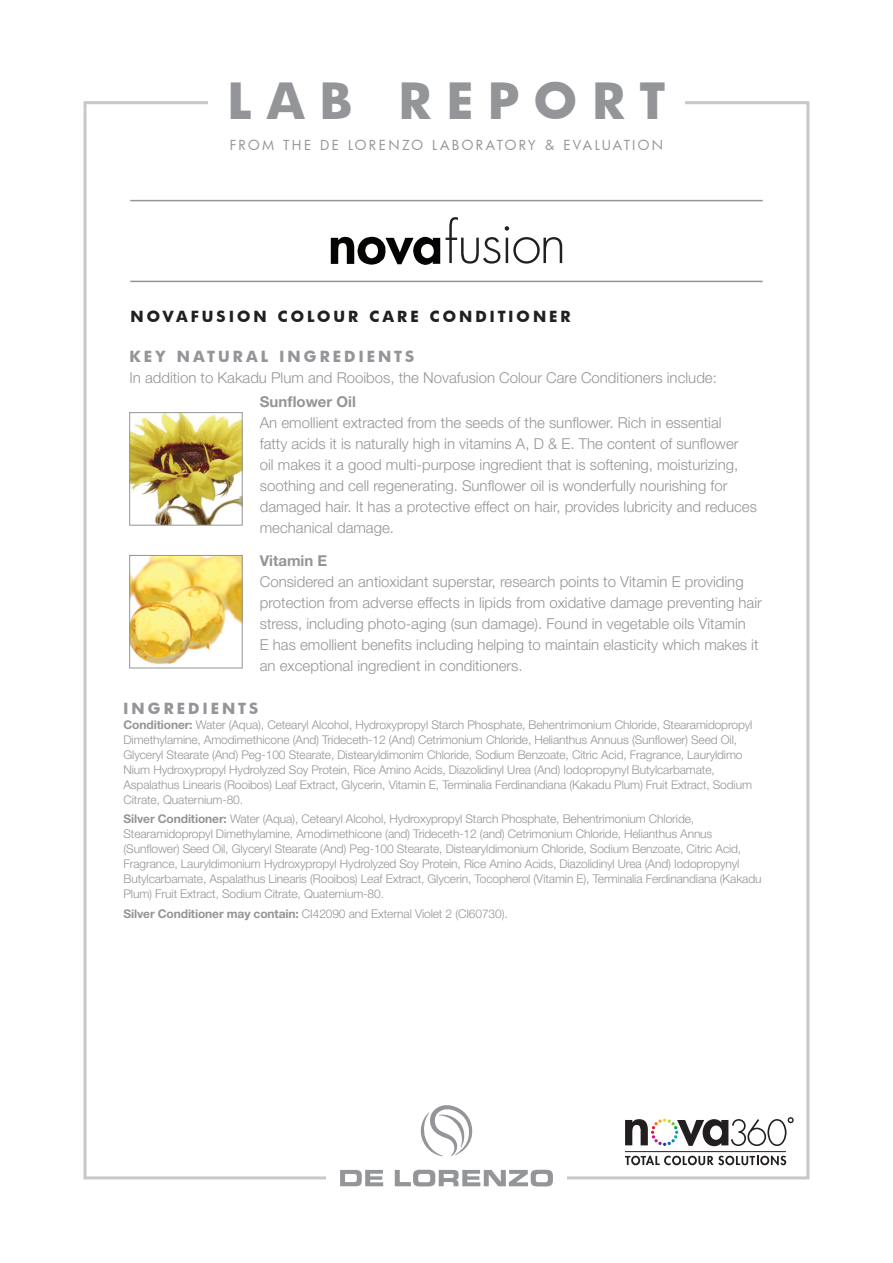
<style>
.page{position:relative;width:893px;height:1263px;background:#fff}
.page>*{position:absolute;margin:0;border:0;box-sizing:border-box;transform-origin:0 0}
.t1{font:700 48.75px "Futura";letter-spacing:.3em;color:#939598}
.t2{font:300 15px/21px "Helvetica Neue LT Std";color:#939598}
.t3{font:700 15px "Futura";letter-spacing:.2em;color:#939598}
.t4{font:700 15px "Futura";letter-spacing:.2em;color:#231f20}
.t5{font:700 15px "Helvetica Neue LT Std";color:#939598}
.t6{font:13.5px "Futura";letter-spacing:.18em;color:#939598}
.t7{font:300 12px/15px "Helvetica Neue LT Std";letter-spacing:-.01em;color:#939598}
.s1{font-weight:700}
</style>
<div class="page">
<svg style="left:340px;top:1170px;width:43px;height:16px"></svg>
<svg style="left:395px;top:1170px;width:158px;height:16px"></svg>
<svg style="left:420px;top:1105px;width:53px;height:51px"></svg>
<hr style="left:130px;top:200px;width:633px;height:1px;background:#939598">
<hr style="left:130px;top:281px;width:633px;height:1px;background:#939598">
<img style="left:131px;top:414px;width:109px;height:109px">
<div style="left:129px;top:412px;width:113px;height:113px;border:1px solid #939598"></div>
<img style="left:131px;top:557px;width:109px;height:108px">
<div style="left:129px;top:555px;width:113px;height:113px;border:1px solid #939598"></div>
<svg style="left:625px;top:1156px;width:161px;height:9px"></svg>
<hr style="left:625px;top:1151px;width:161px;height:1px;background:#231f20">
<svg style="left:625px;top:1117px;width:169px;height:29px"></svg>
<svg style="left:331px;top:236px;width:109px;height:29px"></svg>
<svg style="left:446px;top:217px;width:116px;height:47px"></svg>
<h1 class="t1" style="left:227px;top:66px;width:440px">LAB REPORT</h1>
<p class="t6" style="left:230px;top:136px;width:435px">FROM THE DE LORENZO LABORATORY &amp; EVALUATION</p>
<p class="t4" style="left:130px;top:306px;width:442px">NOVAFUSION COLOUR CARE CONDITIONER</p>
<p class="t3" style="left:129px;top:346px;width:286px">KEY NATURAL INGREDIENTS</p>
<p class="t2" style="left:129px;top:367px;width:589px">In addition to Kakadu Plum and Rooibos, the Novafusion Colour Care Conditioners include:</p>
<p class="t5" style="left:260px;top:393px;width:98px">Sunflower Oil</p>
<p class="t2" style="left:260px;top:412px;width:499px">An emollient extracted from the seeds of the sunflower. Rich in essential<br>fatty acids it is naturally high in vitamins A, D &amp; E. The content of sunflower<br>oil makes it a good multi-purpose ingredient that is softening, moisturizing, soothing and cell regenerating. Sunflower oil is wonderfully nourishing for damaged hair. It has a protective effect on hair, provides lubricity and reduces mechanical damage.</p>
<p class="t5" style="left:260px;top:551px;width:69px">Vitamin E</p>
<p class="t2" style="left:260px;top:571px;width:504px">Considered an antioxidant superstar, research points to Vitamin E providing protection from adverse effects in lipids from oxidative damage preventing hair stress, including photo-aging (sun damage). Found in vegetable oils Vitamin<br>E has emollient benefits including helping to maintain elasticity which makes it an exceptional ingredient in conditioners.</p>
<p class="t3" style="left:124px;top:698px;width:136px">INGREDIENTS</p>
<p class="t7" style="left:124px;top:717px;width:630px"><span class="s1">Conditioner:</span> Water (Aqua), Cetearyl Alcohol, Hydroxypropyl Starch Phosphate, Behentrimonium Chloride, Stearamidopropyl Dimethylamine, Amodimethicone (And) Trideceth-12 (And) Cetrimonium Chloride, Helianthus Annuus (Sunflower) Seed Oil, Glyceryl Stearate (And) Peg-100 Stearate, Distearyldimonim Chloride, Sodium Benzoate, Citric Acid, Fragrance, Lauryldimo Nium Hydroxypropyl Hydrolyzed Soy Protein, Rice Amino Acids, Diazolidinyl Urea (And) Iodopropynyl Butylcarbamate, Aspalathus Linearis (Rooibos) Leaf Extract, Glycerin, Vitamin E, Terminalia Ferdinandiana (Kakadu Plum) Fruit Extract, Sodium Citrate, Quaternium-80.</p>
<p class="t7" style="left:124px;top:811px;width:639px"><span class="s1">Silver Conditioner:</span> Water (Aqua), Cetearyl Alcohol, Hydroxypropyl Starch Phosphate, Behentrimonium Chloride, Stearamidopropyl Dimethylamine, Amodimethicone (and) Trideceth-12 (and) Cetrimonium Chloride, Helianthus Annus (Sunflower) Seed Oil, Glyceryl Stearate (And) Peg-100 Stearate, Distearyldimonium Chloride, Sodium Benzoate, Citric Acid, Fragrance, Lauryldimonium Hydroxypropyl Hydrolyzed Soy Protein, Rice Amino Acids, Diazolidinyl Urea (And) Iodopropynyl Butylcarbamate, Aspalathus Linearis (Rooibos) Leaf Extract, Glycerin, Tocopherol (Vitamin E), Terminalia Ferdinandiana (Kakadu Plum) Fruit Extract, Sodium Citrate, Quaternium-80.</p>
<p class="t7" style="left:124px;top:906px;width:386px"><span class="s1">Silver Conditioner may contain:</span> CI42090 and External Violet 2 (CI60730).</p>
</div>
